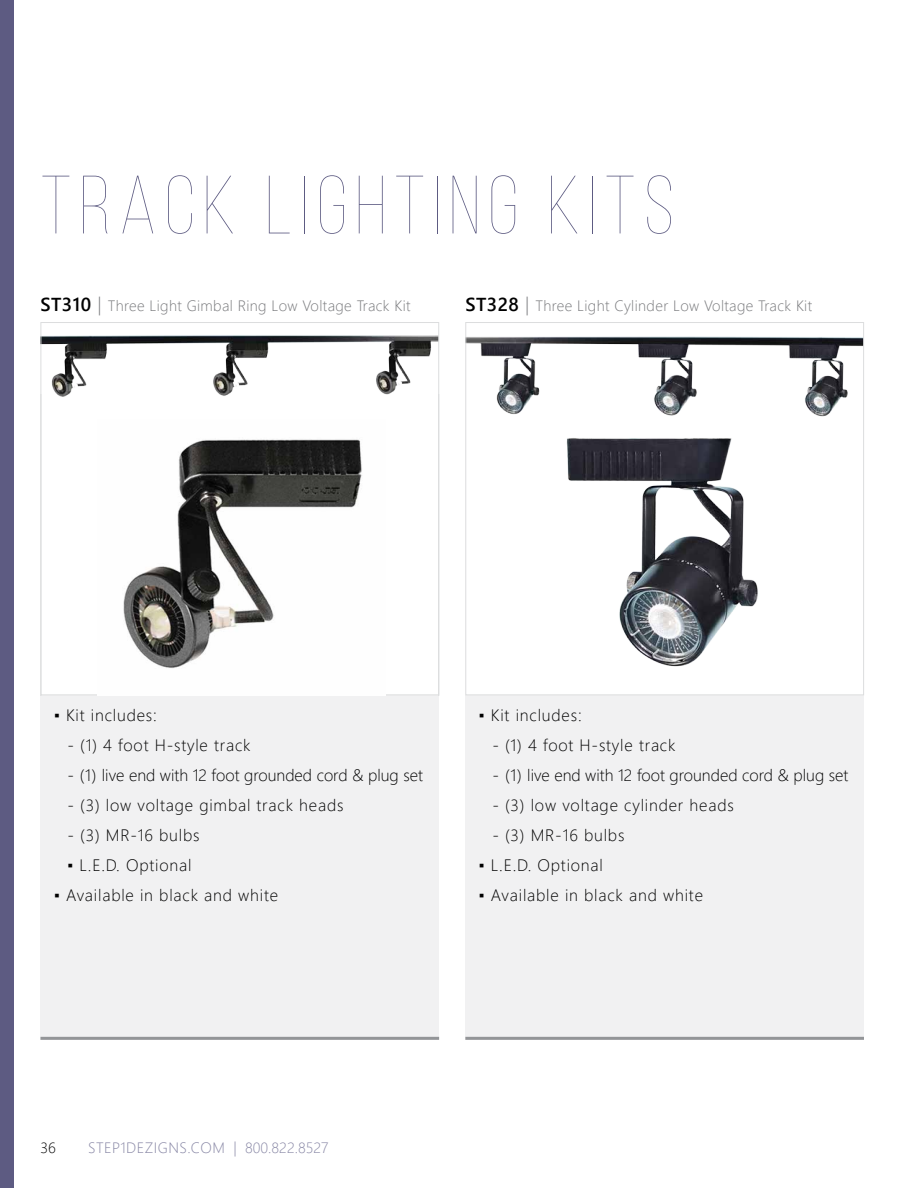
<style>
.page{position:relative;width:918px;height:1188px;background:#fff}
.page>*{position:absolute;margin:0;border:0;box-sizing:border-box;transform-origin:0 0}
.t1{font:100 82.5px "Bebas Neue";color:#5d5b82}
.t2{font:16.5px "Webly Sleek UI Light";letter-spacing:.05em;color:#000}
.t3{font:16.5px "Webly Sleek UI Light";color:#000}
.t4{font:15px "Webly Sleek UI Light";letter-spacing:.025em;color:#77787b}
.t5{font:15px "Webly Sleek UI Light";color:#8887a5}
.t6{font:15px "Webly Sleek UI Light";color:#000}
.s1{font-family:"Webly Sleek UI Semibold";font-size:18.75px;color:#000}
.s2{font-size:18.75px}
</style>
<div class="page">
<div style="left:0;top:0;width:14px;height:1188px;background:#5d5b82"></div>
<div style="left:40px;top:695px;width:399px;height:345px;background:#f1f1f2"></div>
<div style="left:465px;top:695px;width:399px;height:345px;background:#f1f1f2"></div>
<img style="left:43px;top:335px;width:394px;height:60px">
<img style="left:467px;top:336px;width:395px;height:81px">
<hr style="left:40px;top:1037px;width:399px;height:3px;background:#939598">
<hr style="left:465px;top:1037px;width:399px;height:3px;background:#939598">
<svg style="left:41px;top:395px;width:398px;height:300px"></svg>
<img style="left:514px;top:395px;width:302px;height:300px">
<h1 class="t1" style="left:40px;top:161px;width:39px">TRAC</h1>
<h1 class="t1" style="left:203px;top:161px;width:94px">K LIGHTING</h1>
<h1 class="t1" style="left:548px;top:161px;width:69px">KITS</h1>
<p class="t4" style="left:40px;top:294px;width:372px"><span class="s1">ST310</span> <span class="s2">|</span> Three Light Gimbal Ring Low Voltage Track Kit</p>
<p class="t4" style="left:465px;top:294px;width:348px"><span class="s1">ST328</span> <span class="s2">|</span> Three Light Cylinder Low Voltage Track Kit</p>
<p class="t2" style="left:54px;top:702px;width:104px">▪ Kit includes:</p>
<p class="t2" style="left:67px;top:732px;width:185px">- (1) 4 foot H-style track</p>
<p class="t3" style="left:67px;top:762px;width:357px">- (1) live end with 12 foot grounded cord &amp; plug set</p>
<p class="t2" style="left:67px;top:792px;width:277px">- (3) low voltage gimbal track heads</p>
<p class="t2" style="left:67px;top:822px;width:134px">- (3) M R-16 bulbs</p>
<p class="t2" style="left:67px;top:852px;width:126px">▪ L.E.D. Optional</p>
<p class="t2" style="left:54px;top:882px;width:226px">▪ Available in black and white</p>
<p class="t2" style="left:479px;top:702px;width:104px">▪ Kit includes:</p>
<p class="t2" style="left:492px;top:732px;width:185px">- (1) 4 foot H-style track</p>
<p class="t3" style="left:492px;top:762px;width:358px">- (1) live end with 12 foot grounded cord &amp; plug set</p>
<p class="t2" style="left:492px;top:792px;width:243px">- (3) low voltage cylinder heads</p>
<p class="t2" style="left:492px;top:822px;width:134px">- (3) M R-16 bulbs</p>
<p class="t2" style="left:479px;top:852px;width:126px">▪ L.E.D. Optional</p>
<p class="t2" style="left:479px;top:882px;width:226px">▪ Available in black and white</p>
<p class="t6" style="left:40px;top:1136px;width:17px">36</p>
<p class="t5" style="left:88px;top:1136px;width:242px">step1dezi gns.co m | 800.822.8527</p>
</div>
